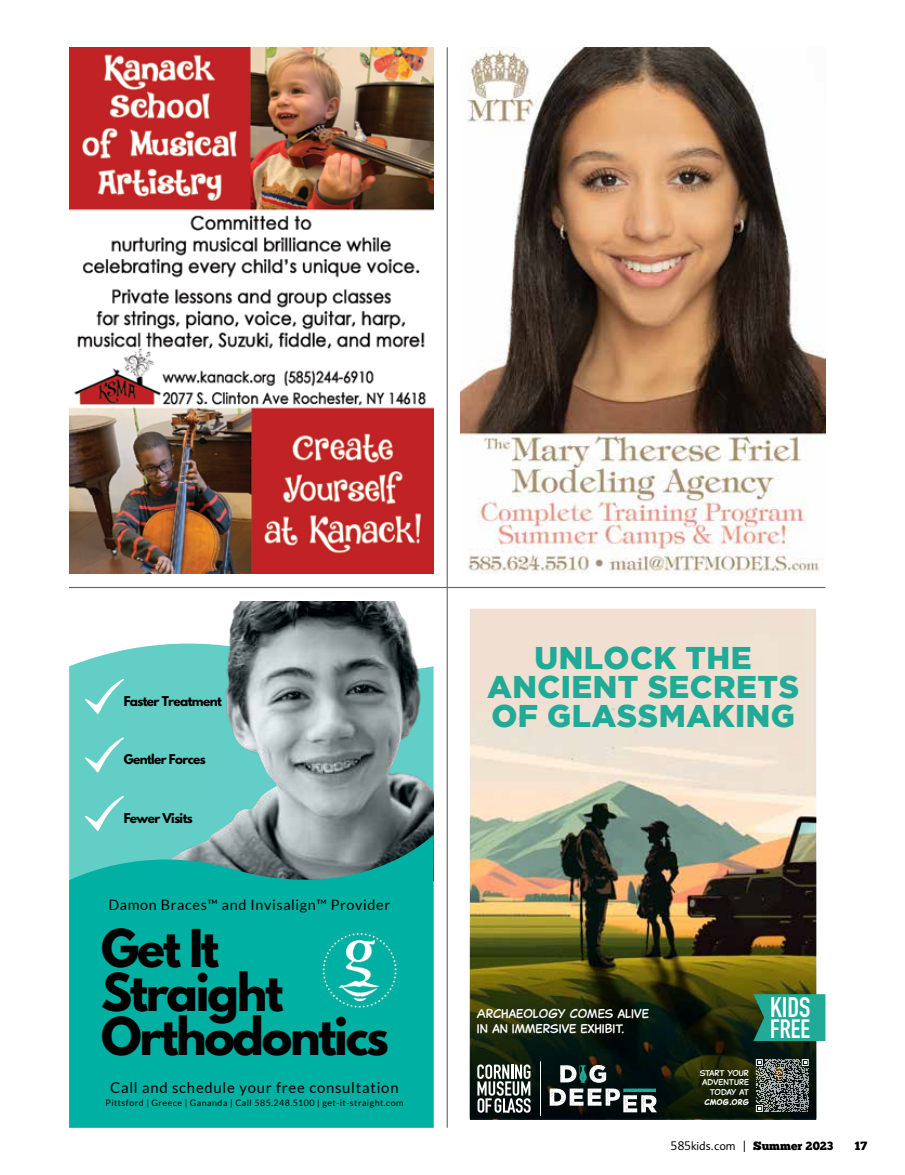
<style>
.page{position:relative;width:905px;height:1175px;background:#fff}
.page>*{position:absolute;margin:0;border:0;box-sizing:border-box;transform-origin:0 0}
.t1{font:700 46.2px/43.8px "League Spartan";letter-spacing:-.05em;color:#000}
.t2{font:900 31.35px/29.2px "Gotham";letter-spacing:.015em;color:#20aa97;text-align:center}
.t3{font:700 27.9px "DIN Condensed";color:#fff}
.t4{font:700 26.1px "DIN Condensed";color:#fff}
.t5{font:14.85px "Lato";letter-spacing:.05em;color:#000}
.t6{font:14.4px "Lato";letter-spacing:.045em;color:#000}
.t7{font:12px/14.4px "Captain Comic";color:#fff}
.t8{font:700 12px "League Spartan";letter-spacing:-.05em;color:#000}
.t9{font:12px "Informa Pro";color:#000}
.t10{font:12px "Chunk Five";color:#000}
.t11{font:8.85px "Lato";letter-spacing:.05em;color:#000}
.t12{font:8.1px/9.6px "Captain Comic";color:#fff;text-align:right}
.t13{font:700 8.1px "Captain Comic";color:#fff}
.s1{font-family:"Chunk Five"}
</style>
<div class="page">
<hr style="left:69px;top:587px;width:756px;height:1px;background:#636466">
<hr style="left:446px;top:47px;width:2px;height:1080px;background:#636466">
<svg style="left:69px;top:653px;width:40px;height:181px;background:#6cd1c9"></svg>
<img style="left:109px;top:601px;width:324px;height:233px">
<svg style="left:69px;top:834px;width:364px;height:293px;background:#0daca0"></svg>
<svg style="left:84px;top:678px;width:40px;height:36px"></svg>
<svg style="left:84px;top:737px;width:40px;height:36px"></svg>
<svg style="left:84px;top:795px;width:40px;height:36px"></svg>
<img style="left:321px;top:931px;width:77px;height:77px">
<img style="left:469px;top:608px;width:348px;height:309px">
<img style="left:469px;top:917px;width:356px;height:203px">
<svg style="left:549px;top:1088px;width:107px;height:24px"></svg>
<svg style="left:560px;top:1064px;width:46px;height:18px"></svg>
<svg style="left:477px;top:1064px;width:53px;height:48px"></svg>
<hr style="left:540px;top:1061px;width:1px;height:55px;background:#fff">
<svg style="left:755px;top:1059px;width:53px;height:52px;background:#626965"></svg>
<svg style="left:753px;top:994px;width:72px;height:47px;background:#21a08b"></svg>
<img style="left:460px;top:47px;width:365px;height:527px">
<img style="left:69px;top:47px;width:365px;height:527px">
<h3 class="t8" style="left:124px;top:691px;width:100px">Faster Treatment</h3>
<h3 class="t8" style="left:124px;top:750px;width:83px">Gentler Forces</h3>
<h3 class="t8" style="left:124px;top:808px;width:70px">Fewer Visits</h3>
<h3 class="t6" style="left:108px;top:896px;width:283px">Damon Braces™ and Invisalign™ Provider</h3>
<h1 class="t1" style="left:101px;top:926px;width:289px">Get It<br>Straight<br>Orthodontics</h1>
<h3 class="t5" style="left:110px;top:1079px;width:290px">Call and schedule your free consultation</h3>
<p class="t11" style="left:105px;top:1098px;width:299px">Pittsford | Greece | Gananda | Call 585.248.5100 | get-it-straight.com</p>
<h2 class="t2" style="left:487px;top:642px;width:313px">UNLOCK THE<br>ANCIENT SECRETS<br>OF GLASSMAKING</h2>
<h3 class="t7" style="left:477px;top:1006px;width:174px">ARCHAEOLOGY COMES ALIVE<br>IN AN IMMERSIVE EXHIBIT.</h3>
<p class="t12" style="left:699px;top:1067px;width:51px">START YOUR<br>ADVENTURE<br>TODAY AT</p>
<p class="t13" style="left:704px;top:1095px;width:46px">CMOG.ORG</p>
<h3 class="t3" style="left:770px;top:988px;width:42px">KIDS</h3>
<h3 class="t4" style="left:770px;top:1011px;width:41px">FREE</h3>
<h3 class="t9" style="left:671px;top:1138px;width:164px">585kids.com | <span class="s1">Summer 2023</span></h3>
<h3 class="t10" style="left:854px;top:1138px;width:14px">17</h3>
</div>
